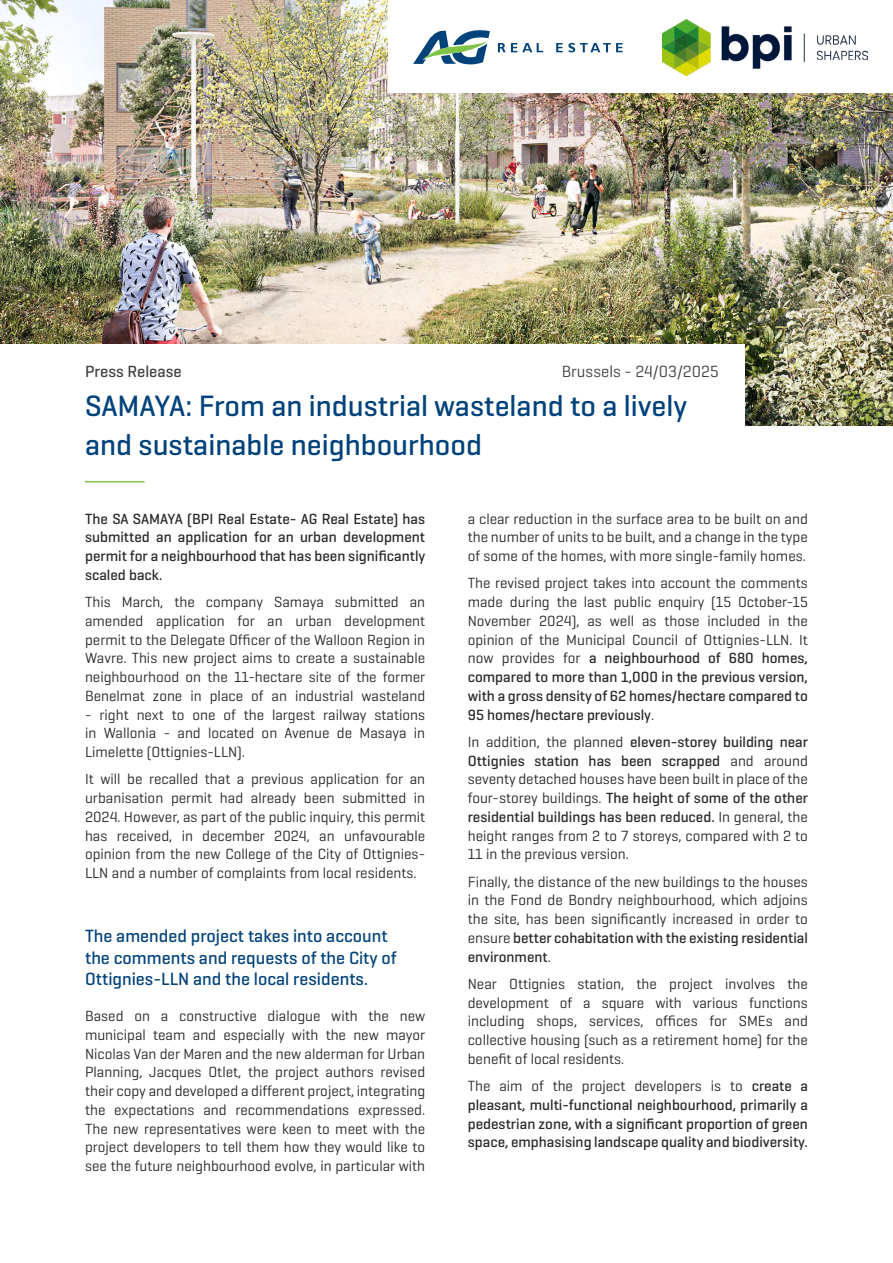
<style>
.page{position:relative;width:893px;height:1263px;background:#fff}
.page>*{position:absolute;margin:0;border:0;box-sizing:border-box;transform-origin:0 0}
.t1{font:500 30px/39px "AG Geogrotesque";color:#00427a}
.t2{font:500 18px/21.6px "AG Geogrotesque";color:#00427a}
.t3{font:16.5px "AG Geogrotesque";color:#414042}
.t4{font:500 16.5px "AG Geogrotesque";color:#414042}
.t5{font:15px/18.8px "AG Geogrotesque";color:#292829;text-align:justify}
.t6{font:500 15px/18.8px "AG Geogrotesque";color:#292829;text-align:justify}
.s1{font-weight:500}
.s2{font-weight:400}
</style>
<div class="page">
<img style="left:0;top:0;width:893px;height:425px">
<div style="left:388px;top:0;width:505px;height:92px;background:#fff"></div>
<svg style="left:413px;top:30px;width:77px;height:34px"></svg>
<svg style="left:498px;top:43px;width:45px;height:9px"></svg>
<svg style="left:556px;top:43px;width:67px;height:9px"></svg>
<img style="left:662px;top:19px;width:205px;height:56px">
<div style="left:0;top:344px;width:744px;height:160px;background:#fff"></div>
<hr style="left:85px;top:481px;width:60px;height:1px;background:#7fc349">
<p class="t4" style="left:85px;top:362px;width:98px">Press Release</p>
<p class="t3" style="left:562px;top:362px;width:158px">Brussels - 24/03/2025</p>
<h1 class="t1" style="left:85px;top:386px;width:604px">SAMAYA: From an industrial wasteland to a lively and sustainable neighbourhood</h1>
<p class="t6" style="left:85px;top:509px;width:342px">The SA SAMAYA (BPI Real Estate- AG Real Estate) has submitted an application for an urban development permit for a neighbourhood that has been significantly scaled back.</p>
<p class="t5" style="left:85px;top:592px;width:342px">This March, the company Samaya submitted an amended application for an urban development permit to the Delegate Officer of the Walloon Region in Wavre. This new project aims to create a sustainable neighbourhood on the 11-hectare site of the former Benelmat zone in place of an industrial wasteland</p>
<p class="t5" style="left:85px;top:705px;width:342px">- right next to one of the largest railway stations in Wallonia - and located on Avenue de Masaya in Limelette (Ottignies-LLN).</p>
<p class="t5" style="left:85px;top:769px;width:342px">It will be recalled that a previous application for an urbanisation permit had already been submitted in 2024. However, as part of the public inquiry, this permit has received, in december 2024, an unfavourable opinion from the new College of the City of Ottignies-LLN and a number of complaints from local residents.</p>
<p class="t2" style="left:85px;top:925px;width:313px">The amended project takes into account the comments and requests of the City of<br>Ottignies-LLN and the local residents.</p>
<p class="t5" style="left:85px;top:1006px;width:342px">Based on a constructive dialogue with the new municipal team and especially with the new mayor Nicolas Van der Maren and the new alderman for Urban Planning, Jacques Otlet, the project authors revised their copy and developed a different project, integrating the expectations and recommendations expressed.<br>The new representatives were keen to meet with the project developers to tell them how they would like to see the future neighbourhood evolve, in particular with</p>
<p class="t5" style="left:468px;top:509px;width:342px">a clear reduction in the surface area to be built on and the number of units to be built, and a change in the type of some of the homes, with more single-family homes.</p>
<p class="t5" style="left:468px;top:573px;width:342px">The revised project takes into account the comments made during the last public enquiry (15 October-15<br>November 2024), as well as those included in the opinion of the Municipal Council of Ottignies-LLN. It now provides for <span class="s1">a neighbourhood of 680 homes, compared to more than 1,000 in the previous version, with a gross density of 62 homes/hectare compared to 95 homes/hectare previously</span>.</p>
<p class="t5" style="left:468px;top:732px;width:342px">In addition, the planned <span class="s1">eleven-storey building near Ottignies station has been scrapped</span> and around seventy detached houses have been built in place of the four-storey buildings. <span class="s1">The height of some of the other residential buildings has been reduced.</span> In general, the height ranges from 2 to 7 storeys, compared with 2 to 11 in the previous version.</p>
<p class="t5" style="left:468px;top:872px;width:342px">Finally, the distance of the new buildings to the houses in the Fond de Bondry neighbourhood, which adjoins the site, has been significantly increased in order to ensure <span class="s1">better cohabitation with the existing residential environment</span>.</p>
<p class="t5" style="left:468px;top:974px;width:342px">Near Ottignies station, the project involves the development of a square with various functions including shops, services, offices for SMEs and collective housing (such as a retirement home) for the benefit of local residents.</p>
<p class="t6" style="left:468px;top:1076px;width:342px"><span class="s2">The aim of the project developers is to</span> create a pleasant, multi-functional neighbourhood, primarily a pedestrian zone, with a significant proportion of green space, emphasising landscape quality and biodiversity.</p>
</div>
